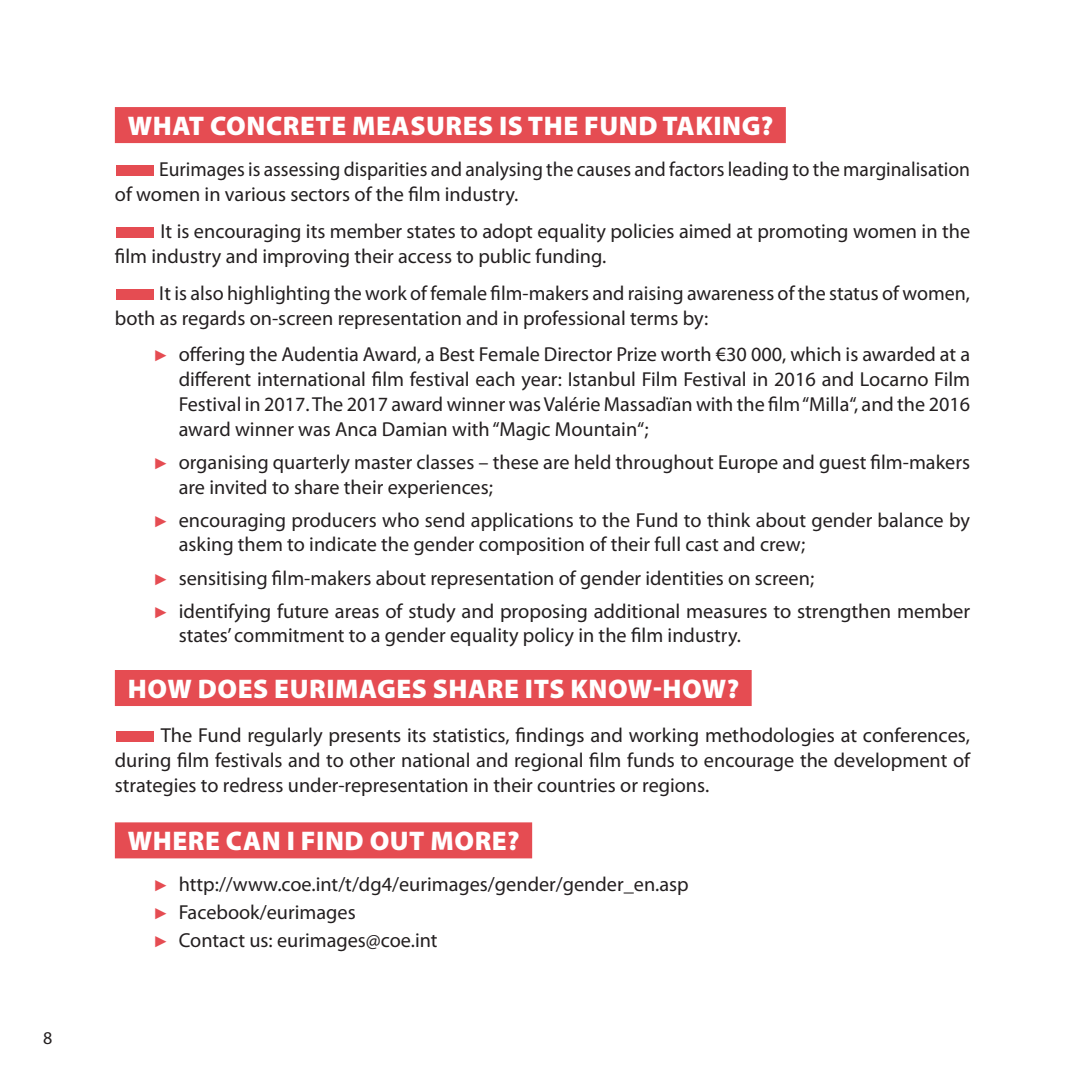
<style>
.page{position:relative;width:1085px;height:1085px;background:#fff}
.page>*{position:absolute;margin:0;border:0;box-sizing:border-box;transform-origin:0 0}
.t1{font:900 27px "Myriad Pro";letter-spacing:.02em;color:#fff}
.t2{font:20.25px/24.8px "Myriad Pro";color:#231f20}
.t3{font:18px "Myriad Pro";color:#231f20}
.s1{color:#e54c52}
.s2{font-family:"Arial";font-size:15.75px;color:#e54c52}
</style>
<div class="page">
<div style="left:115px;top:107px;width:670px;height:36px;background:#e54c52"></div>
<div style="left:115px;top:670px;width:636px;height:36px;background:#e54c52"></div>
<div style="left:115px;top:822px;width:417px;height:36px;background:#e54c52"></div>
<p class="t3" style="left:43px;top:1026px;width:11px">8</p>
<h1 class="t1" style="left:128px;top:108px;width:647px">WHAT CONCRETE MEASURES IS THE FUND TAKING?</h1>
<p class="t2" style="left:115px;top:156px;width:856px"><span class="s1">■</span> Eurimages is assessing disparities and analysing the causes and factors leading to the marginalisation of women in various sectors of the film industry.</p>
<p class="t2" style="left:115px;top:219px;width:856px"><span class="s1">■</span> It is encouraging its member states to adopt equality policies aimed at promoting women in the film industry and improving their access to public funding.</p>
<p class="t2" style="left:115px;top:281px;width:856px"><span class="s1">■</span> It is also highlighting the work of female film-makers and raising awareness of the status of women, both as regards on-screen representation and in professional terms by:</p>
<p class="t2" style="left:179px;top:342px;width:792px;text-align:justify;text-indent:-26px"><span class="s2">►</span> offering the Audentia Award, a Best Female Director Prize worth €30 000, which is awarded at a different international film festival each year: Istanbul Film Festival in 2016 and Locarno Film Festival in 2017. The 2017 award winner was Valérie Massadïan with the film “Milla“, and the 2016 award winner was Anca Damian with “Magic Mountain“;</p>
<p class="t2" style="left:179px;top:449px;width:792px;text-indent:-26px"><span class="s2">►</span> organising quarterly master classes – these are held throughout Europe and guest film-makers are invited to share their experiences;</p>
<p class="t2" style="left:179px;top:507px;width:792px;text-indent:-26px"><span class="s2">►</span> encouraging producers who send applications to the Fund to think about gender balance by asking them to indicate the gender composition of their full cast and crew;</p>
<p class="t2" style="left:153px;top:560px;width:818px;line-height:33.1px"><span class="s2">►</span> sensitising film-makers about representation of gender identities on screen;<br><span class="s2">►</span> identifying future areas of study and proposing additional measures to strengthen member</p>
<p class="t2" style="left:179px;top:622px;width:563px">states’ commitment to a gender equality policy in the film industry.</p>
<h1 class="t1" style="left:128px;top:670px;width:612px">HOW DOES EURIMAGES SHARE ITS KNOW-HOW?</h1>
<p class="t2" style="left:115px;top:722px;width:856px;text-align:justify"><span class="s1">■</span> The Fund regularly presents its statistics, findings and working methodologies at conferences, during film festivals and to other national and regional film funds to encourage the development of strategies to redress under-representation in their countries or regions.</p>
<h1 class="t1" style="left:128px;top:823px;width:393px">WHERE CAN I FIND OUT MORE?</h1>
<p class="t2" style="left:153px;top:870px;width:537px;line-height:27.9px"><span class="s2">►</span> http://www.coe.int/t/dg4/eurimages/gender/gender_en.asp <span class="s2">►</span> Facebook/eurimages<br><span class="s2">►</span> Contact us: eurimages@coe.int</p>
</div>
